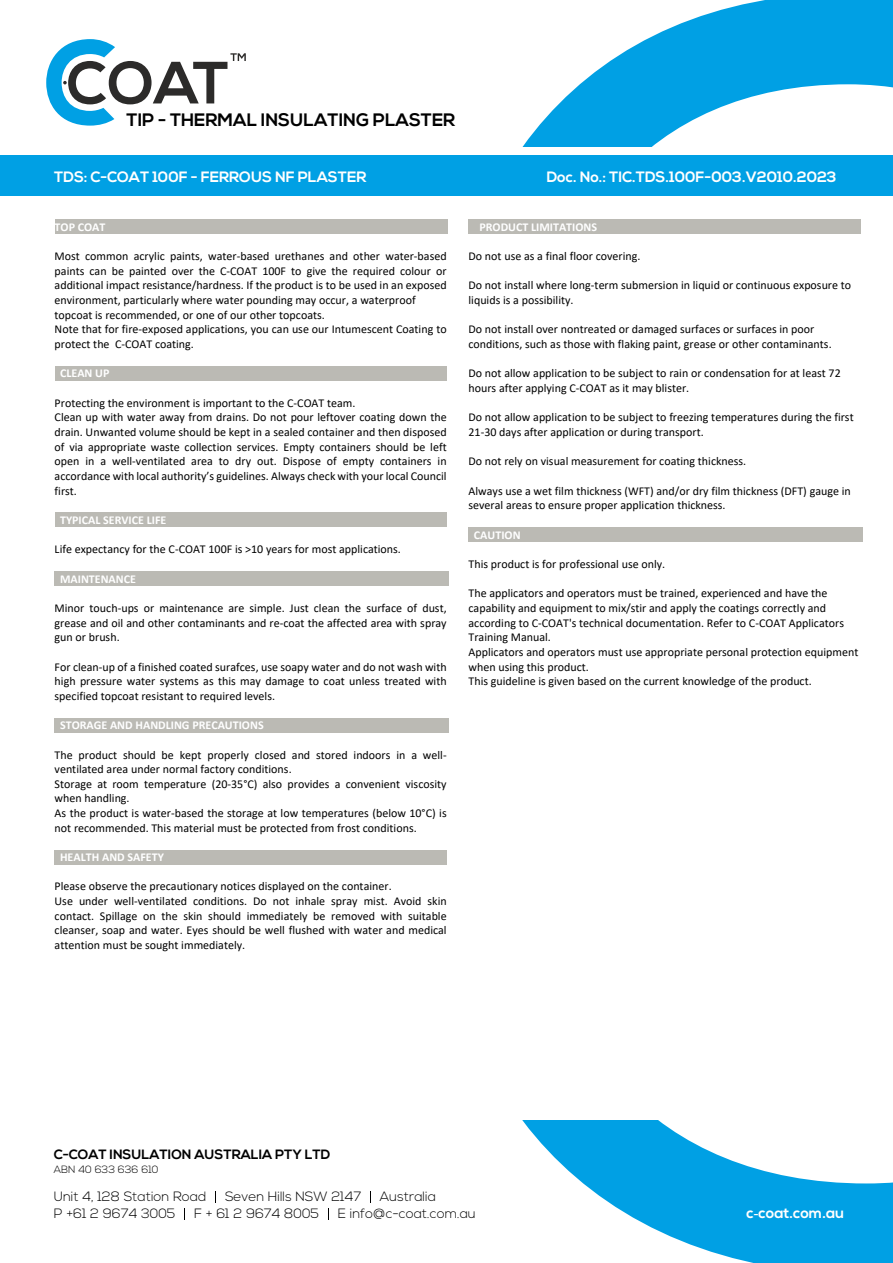
<style>
.page{position:relative;width:893px;height:1263px;background:#fff}
.page>*{position:absolute;margin:0;border:0;box-sizing:border-box;transform-origin:0 0}
.t1{font:700 18px "Nexa";color:#000}
.t2{font:700 15px "Nexa";color:#fff}
.t3{font:300 13.5px "Nexa";color:#000}
.t4{font:700 13.5px "Nexa";color:#000}
.t5{font:12px/14.7px "Calibri";color:#000}
.t6{font:700 12px "Calibri";color:#fff}
.t7{font:300 10.5px "Nexa";color:#000}
.s1{font-size:10.5px}
</style>
<div class="page">
<div style="left:55px;top:219px;width:50px;height:15px;background:#bbbab4"></div>
<div style="left:105px;top:219px;width:343px;height:15px;background:#bbbab4"></div>
<div style="left:55px;top:366px;width:54px;height:15px;background:#bbbab4"></div>
<div style="left:109px;top:366px;width:338px;height:15px;background:#bbbab4"></div>
<div style="left:55px;top:512px;width:111px;height:15px;background:#bbbab4"></div>
<div style="left:166px;top:512px;width:281px;height:15px;background:#bbbab4"></div>
<div style="left:55px;top:571px;width:81px;height:15px;background:#bbbab4"></div>
<div style="left:136px;top:571px;width:313px;height:15px;background:#bbbab4"></div>
<div style="left:55px;top:718px;width:209px;height:14px;background:#bbbab4"></div>
<div style="left:264px;top:718px;width:185px;height:14px;background:#bbbab4"></div>
<div style="left:55px;top:850px;width:109px;height:14px;background:#bbbab4"></div>
<div style="left:164px;top:850px;width:283px;height:14px;background:#bbbab4"></div>
<div style="left:468px;top:219px;width:129px;height:15px;background:#bbbab4"></div>
<div style="left:597px;top:219px;width:264px;height:15px;background:#bbbab4"></div>
<div style="left:468px;top:527px;width:53px;height:15px;background:#bbbab4"></div>
<div style="left:521px;top:527px;width:342px;height:15px;background:#bbbab4"></div>
<svg style="left:523px;top:1121px;width:369px;height:142px;fill:#00a0e4"></svg>
<svg style="left:522px;top:0;width:370px;height:147px;fill:#00a0e4"></svg>
<svg style="left:46px;top:39px;width:200px;height:87px"></svg>
<div style="left:0;top:155px;width:893px;height:41px;background:#00a0e4"></div>
<h1 class="t1" style="left:127px;top:112px;width:330px">TIP - THERMAL INSULATING PLASTER</h1>
<p class="t2" style="left:54px;top:171px;width:314px">TDS: C-COAT 100F - FERROUS NF PLASTER</p>
<p class="t2" style="left:547px;top:171px;width:292px">Doc. No.: TIC.TDS.100F-003.V2010.2023</p>
<p class="t6" style="left:55px;top:222px;width:52px">TOP COAT</p>
<p class="t5" style="left:55px;top:250px;width:394px">Most common acrylic paints, water-based urethanes and other water-based paints can be painted over the C-COAT 100F to give the required colour or additional impact resistance/hardness. If the product is to be used in an exposed environment, particularly where water pounding may occur, a waterproof topcoat is recommended, or one of our other topcoats.<br>Note that for fire-exposed applications, you can use our Intumescent Coating to protect the C-COAT coating.</p>
<p class="t6" style="left:60px;top:368px;width:51px">CLEAN UP</p>
<p class="t5" style="left:55px;top:396px;width:394px">Protecting the environment is important to the C-COAT team.<br>Clean up with water away from drains. Do not pour leftover coating down the drain. Unwanted volume should be kept in a sealed container and then disposed of via appropriate waste collection services. Empty containers should be left open in a well-ventilated area to dry out. Dispose of empty containers in accordance with local authority’s guidelines. Always check with your local Council first.</p>
<p class="t6" style="left:60px;top:515px;width:108px">TYPICAL SERVICE LIFE</p>
<p class="t5" style="left:55px;top:543px;width:348px">Life expectancy for the C-COAT 100F is &gt;10 years for most applications.</p>
<p class="t6" style="left:60px;top:574px;width:77px">MAINTENANCE</p>
<p class="t5" style="left:55px;top:601px;width:394px;text-align:justify">Minor touch-ups or maintenance are simple. Just clean the surface of dust, grease and oil and other contaminants and re-coat the affected area with spray gun or brush.</p>
<p class="t5" style="left:55px;top:660px;width:394px;text-align:justify">For clean-up of a finished coated surafces, use soapy water and do not wash with high pressure water systems as this may damage to coat unless treated with specified topcoat resistant to required levels.</p>
<p class="t6" style="left:60px;top:720px;width:205px">STORAGE AND HANDLING PRECAUTIONS</p>
<p class="t5" style="left:55px;top:748px;width:394px">The product should be kept properly closed and stored indoors in a well&shy;ventilated area under normal factory conditions.<br>Storage at room temperature (20-35°C) also provides a convenient viscosity when handling.<br>As the product is water-based the storage at low temperatures (below 10°C) is not recommended. This material must be protected from frost conditions.</p>
<p class="t6" style="left:60px;top:852px;width:105px">HEALTH AND SAFETY</p>
<p class="t5" style="left:55px;top:880px;width:394px">Please observe the precautionary notices displayed on the container.<br>Use under well-ventilated conditions. Do not inhale spray mist. Avoid skin contact. Spillage on the skin should immediately be removed with suitable cleanser, soap and water. Eyes should be well flushed with water and medical attention must be sought immediately.</p>
<p class="t6" style="left:479px;top:222px;width:119px">PRODUCT LIMITATIONS</p>
<p class="t5" style="left:468px;top:250px;width:173px">Do not use as a final floor covering.</p>
<p class="t5" style="left:468px;top:279px;width:384px">Do not install where long-term submersion in liquid or continuous exposure to liquids is a possibility.</p>
<p class="t5" style="left:468px;top:323px;width:365px">Do not install over nontreated or damaged surfaces or surfaces in poor conditions, such as those with flaking paint, grease or other contaminants.</p>
<p class="t5" style="left:468px;top:367px;width:374px">Do not allow application to be subject to rain or condensation for at least 72 hours after applying C-COAT as it may blister.</p>
<p class="t5" style="left:468px;top:411px;width:387px">Do not allow application to be subject to freezing temperatures during the first<br>21-30 days after application or during transport.</p>
<p class="t5" style="left:468px;top:455px;width:279px">Do not rely on visual measurement for coating thickness.</p>
<p class="t5" style="left:468px;top:484px;width:384px">Always use a wet film thickness (WFT) and/or dry film thickness (DFT) gauge in several areas to ensure proper application thickness.</p>
<p class="t6" style="left:474px;top:530px;width:48px">CAUTION</p>
<p class="t5" style="left:468px;top:558px;width:198px">This product is for professional use only.</p>
<p class="t5" style="left:468px;top:587px;width:391px">The applicators and operators must be trained, experienced and have the capability and equipment to mix/stir and apply the coatings correctly and according to C-COAT's technical documentation. Refer to C-COAT Applicators Training Manual.<br>Applicators and operators must use appropriate personal protection equipment when using this product.<br>This guideline is given based on the current knowledge of the product.</p>
<p class="t4" style="left:54px;top:1149px;width:278px">C-COAT INSULATION AUSTRALIA PTY LTD</p>
<p class="t7" style="left:54px;top:1165px;width:106px">ABN 40 633 636 610</p>
<p class="t3" style="left:54px;top:1191px;width:154px">Unit 4, 128 Station Road</p>
<p class="t3" style="left:225px;top:1191px;width:138px">Seven Hills NSW 2147</p>
<p class="t3" style="left:380px;top:1191px;width:57px">Australia</p>
<p class="t3" style="left:54px;top:1208px;width:123px">P +61 2 9674 3005</p>
<p class="t3" style="left:194px;top:1208px;width:127px">F + 61 2 9674 8005</p>
<p class="t3" style="left:338px;top:1208px;width:139px">E info@c-coat.com.au</p>
<p class="t2" style="left:747px;top:1206px;width:99px">c<span class="s1">-</span>coat.com.au</p>
</div>
